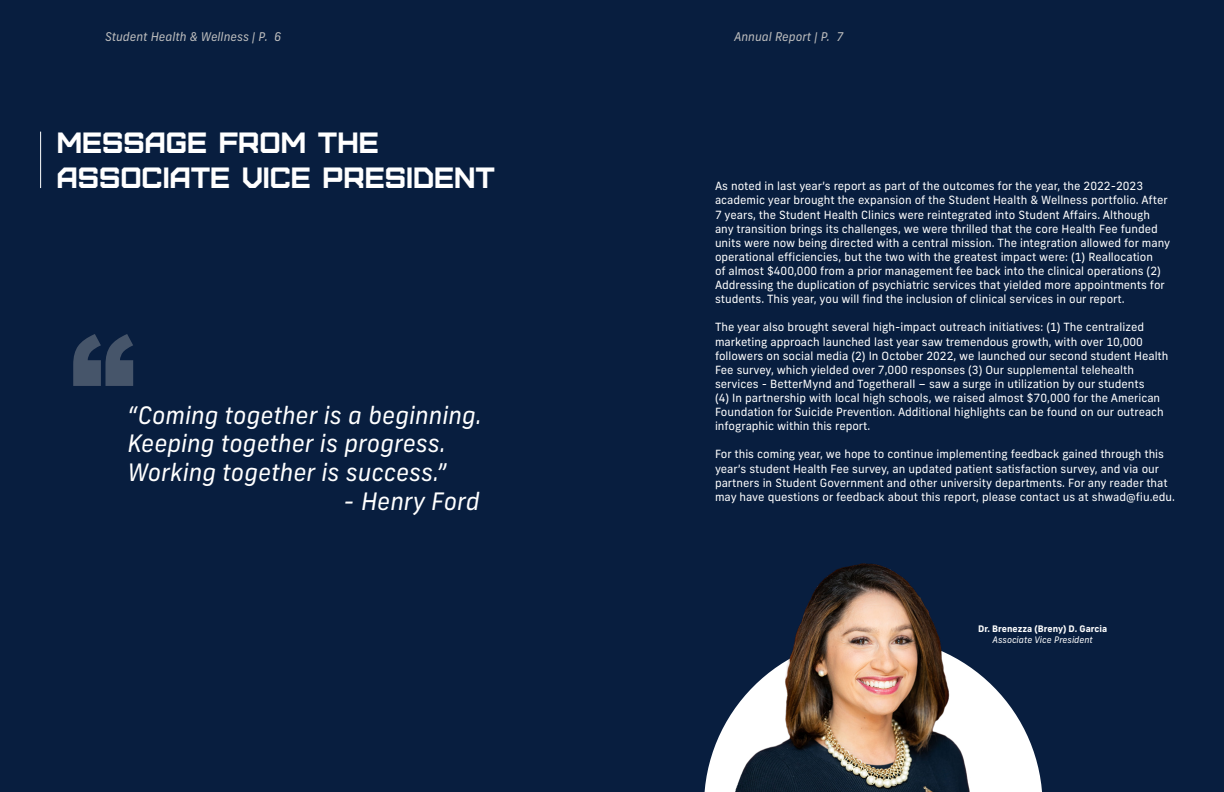
<style>
.page{position:relative;width:1224px;height:792px;background:#081e3f}
.page>*{position:absolute;margin:0;border:0;box-sizing:border-box;transform-origin:0 0}
.t1{font:29.3px/35.1px "Furore";color:#fff}
.t2{font:italic 24px/28.8px "New Frank";color:#fff}
.t3{font:italic 12px "New Frank";color:#bebebe}
.t4{font:11.3px/14.1px "New Frank";color:#fff}
.t5{font:700 9px "New Frank";color:#fff}
.t6{font:italic 9px "New Frank";color:#fff}
</style>
<div class="page">
<svg style="left:704px;top:689px;width:338px;height:103px;fill:#fff"></svg>
<svg style="left:73px;top:334px;width:60px;height:52px"></svg>
<img style="left:723px;top:563px;width:273px;height:229px">
<hr style="left:40px;top:132px;width:1px;height:56px;background:#fff">
<p class="t3" style="left:105px;top:30px;width:178px">Student Health &amp; Wellness | P. 6</p>
<p class="t3" style="left:734px;top:30px;width:111px">Annual Report | P. 7</p>
<h1 class="t1" style="left:57px;top:123px;width:440px">MESSAGE FROM THE<br>ASSOCIATE VICE PRESIDENT</h1>
<h2 class="t2" style="left:128px;top:400px;width:356px">“Coming together is a beginning.<br>Keeping together is progress.<br>Working together is success.”</h2>
<h2 class="t2" style="left:344px;top:487px;width:138px">- Henry Ford</h2>
<p class="t4" style="left:715px;top:179px;width:457px">As noted in last year’s report as part of the outcomes for the year, the 2022-2023 academic year brought the expansion of the Student Health &amp; Wellness portfolio. After 7 years, the Student Health Clinics were reintegrated into Student Affairs. Although any transition brings its challenges, we were thrilled that the core Health Fee funded units were now being directed with a central mission. The integration allowed for many operational efficiencies, but the two with the greatest impact were: (1) Reallocation<br>of almost $400,000 from a prior management fee back into the clinical operations (2)<br>Addressing the duplication of psychiatric services that yielded more appointments for students. This year, you will find the inclusion of clinical services in our report.</p>
<p class="t4" style="left:715px;top:320px;width:455px">The year also brought several high-impact outreach initiatives: (1) The centralized marketing approach launched last year saw tremendous growth, with over 10,000 followers on social media (2) In October 2022, we launched our second student Health Fee survey, which yielded over 7,000 responses (3) Our supplemental telehealth services - BetterMynd and Togetherall – saw a surge in utilization by our students<br>(4) In partnership with local high schools, we raised almost $70,000 for the American Foundation for Suicide Prevention. Additional highlights can be found on our outreach infographic within this report.</p>
<p class="t4" style="left:715px;top:447px;width:462px">For this coming year, we hope to continue implementing feedback gained through this year’s student Health Fee survey, an updated patient satisfaction survey, and via our partners in Student Government and other university departments. For any reader that may have questions or feedback about this report, please contact us at shwad@fiu.edu.</p>
<p class="t5" style="left:978px;top:623px;width:131px">Dr. Brenezza (Breny) D. Garcia</p>
<p class="t6" style="left:993px;top:634px;width:102px">Associate Vice President</p>
</div>
